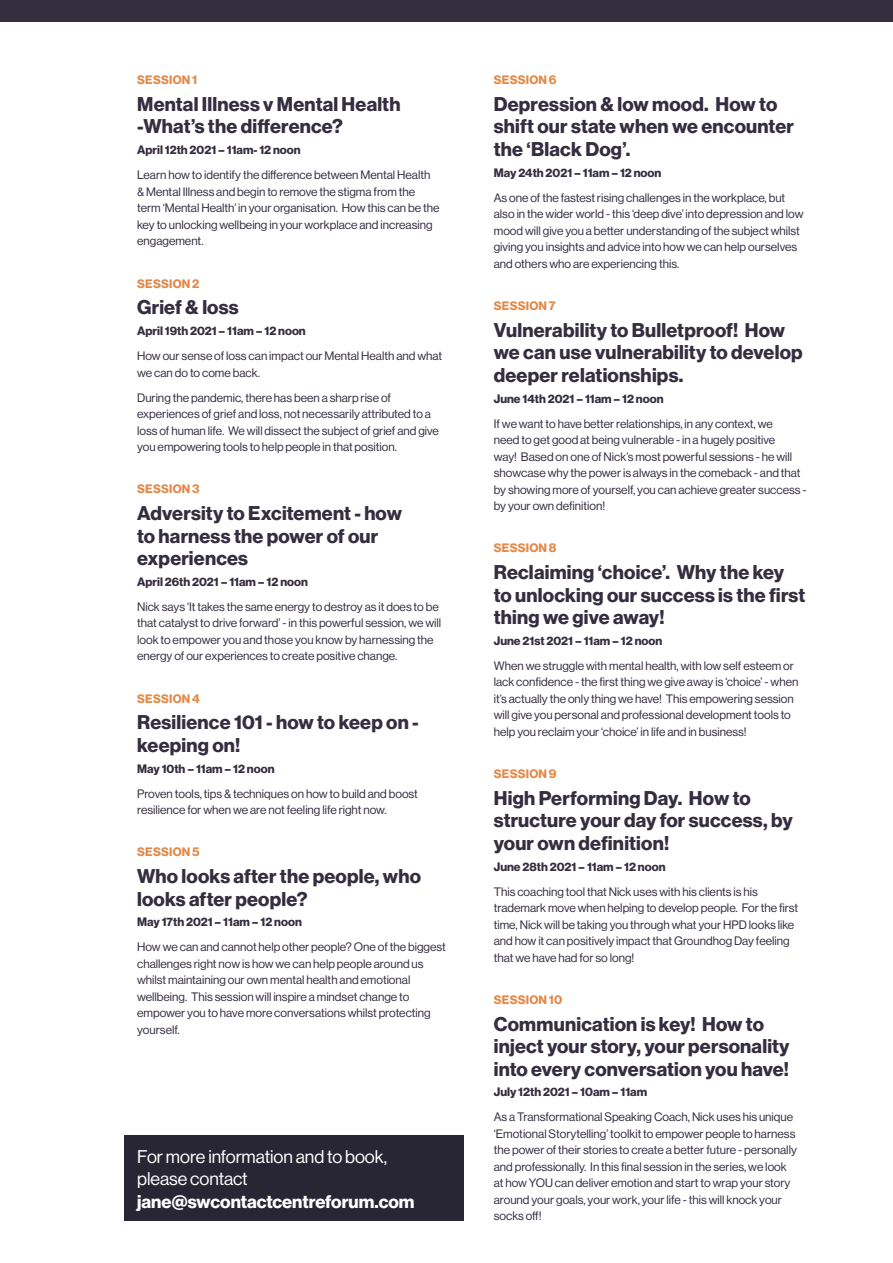
<style>
.page{position:relative;width:893px;height:1263px;background:#fff}
.page>*{position:absolute;margin:0;border:0;box-sizing:border-box;transform-origin:0 0}
.t1{font:700 19.5px/22.5px "Haas Grot Disp 75";letter-spacing:.01em;color:#352d40}
.t2{font:18px/22.5px "Haas Grot Disp 55 Roman";color:#fff}
.Body{font:12px/16.5px "Haas Grot Disp 55 Roman";color:#352d40}
.Time{font:700 12px "Haas Grot Disp 75";color:#352d40}
.Subtitle{font:700 12px "Haas Grot Disp 75";letter-spacing:.02em;color:#e28a4b}
.s1{font-family:"Haas Grot Disp 75";font-weight:700}
</style>
<div class="page">
<div style="left:0;top:0;width:893px;height:21px;background:#352d40"></div>
<div style="left:124px;top:1135px;width:340px;height:85px;background:#282634"></div>
<p class="Subtitle" style="left:137px;top:73px;width:62px">SESSION 1</p>
<p class="t1" style="left:137px;top:93px;width:265px">Mental Illness v Mental Health -What’s the difference?</p>
<p class="Time" style="left:137px;top:143px;width:165px">April 12th 2021 – 11am- 12 noon</p>
<p class="Body" style="left:137px;top:167px;width:304px">Learn how to identify the difference between Mental Health &amp; Mental Illness and begin to remove the stigma from the term ‘Mental Health’ in your organisation. How this can be the key to unlocking wellbeing in your workplace and increasing engagement.</p>
<p class="Subtitle" style="left:137px;top:276px;width:64px">SESSION 2</p>
<p class="t1" style="left:137px;top:296px;width:103px">Grief &amp; loss</p>
<p class="Time" style="left:137px;top:324px;width:170px">April 19th 2021 – 11am – 12 noon</p>
<p class="Body" style="left:137px;top:348px;width:307px">How our sense of loss can impact our Mental Health and what we can do to come back.</p>
<p class="Body" style="left:137px;top:389px;width:303px">During the pandemic, there has been a sharp rise of experiences of grief and loss, not necessarily attributed to a loss of human life. We will dissect the subject of grief and give you empowering tools to help people in that position.</p>
<p class="Subtitle" style="left:137px;top:482px;width:64px">SESSION 3</p>
<p class="t1" style="left:137px;top:502px;width:266px">Adversity to Excitement - how to harness the power of our experiences</p>
<p class="Time" style="left:137px;top:575px;width:172px">April 26th 2021 – 11am – 12 noon</p>
<p class="Body" style="left:137px;top:598px;width:306px">Nick says ‘It takes the same energy to destroy as it does to be that catalyst to drive forward’ - in this powerful session, we will look to empower you and those you know by harnessing the energy of our experiences to create positive change.</p>
<p class="Subtitle" style="left:137px;top:691px;width:64px">SESSION 4</p>
<p class="t1" style="left:137px;top:711px;width:283px">Resilience 101 - how to keep on - keeping on!</p>
<p class="Time" style="left:137px;top:761px;width:139px">May 10th – 11am – 12 noon</p>
<p class="Body" style="left:137px;top:785px;width:282px">Proven tools, tips &amp; techniques on how to build and boost resilience for when we are not feeling life right now.</p>
<p class="Subtitle" style="left:137px;top:845px;width:64px">SESSION 5</p>
<p class="t1" style="left:137px;top:865px;width:285px">Who looks after the people, who looks after people?</p>
<p class="Time" style="left:137px;top:915px;width:166px">May 17th 2021 – 11am – 12 noon</p>
<p class="Body" style="left:137px;top:939px;width:310px">How we can and cannot help other people? One of the biggest challenges right now is how we can help people around us whilst maintaining our own mental health and emotional wellbeing. This session will inspire a mindset change to empower you to have more conversations whilst protecting yourself.</p>
<p class="t2" style="left:137px;top:1145px;width:279px">For more information and to book, please contact <span class="s1">jane@swcontactcentreforum.com</span></p>
<p class="Subtitle" style="left:494px;top:73px;width:64px">SESSION 6</p>
<p class="t1" style="left:494px;top:93px;width:302px">Depression &amp; low mood. How to shift our state when we encounter the ‘Black Dog’.</p>
<p class="Time" style="left:494px;top:166px;width:169px">May 24th 2021 – 11am – 12 noon</p>
<p class="Body" style="left:494px;top:189px;width:311px">As one of the fastest rising challenges in the workplace, but also in the wider world - this ‘deep dive’ into depression and low mood will give you a better understanding of the subject whilst giving you insights and advice into how we can help ourselves and others who are experiencing this.</p>
<p class="Subtitle" style="left:494px;top:299px;width:63px">SESSION 7</p>
<p class="t1" style="left:494px;top:319px;width:310px">Vulnerability to Bulletproof! How we can use vulnerability to develop deeper relationships.</p>
<p class="Time" style="left:494px;top:391px;width:171px">June 14th 2021 – 11am – 12 noon</p>
<p class="Body" style="left:494px;top:415px;width:314px">If we want to have better relationships, in any context, we<br>need to get good at being vulnerable - in a hugely positive<br>way! Based on one of Nick’s most powerful sessions - he will showcase why the power is always in the comeback - and that by showing more of yourself, you can achieve greater success - by your own definition!</p>
<p class="Subtitle" style="left:494px;top:541px;width:64px">SESSION 8</p>
<p class="t1" style="left:494px;top:561px;width:313px">Reclaiming ‘choice’. Why the key to unlocking our success is the first thing we give away!</p>
<p class="Time" style="left:494px;top:634px;width:170px">June 21st 2021 – 11am – 12 noon</p>
<p class="Body" style="left:494px;top:657px;width:306px">When we struggle with mental health, with low self esteem or lack confidence - the first thing we give away is ‘choice’ - when it’s actually the only thing we have! This empowering session will give you personal and professional development tools to help you reclaim your ‘choice’ in life and in business!</p>
<p class="Subtitle" style="left:494px;top:767px;width:64px">SESSION 9</p>
<p class="t1" style="left:494px;top:787px;width:300px">High Performing Day. How to structure your day for success, by your own definition!</p>
<p class="Time" style="left:494px;top:859px;width:173px">June 28th 2021 – 11am – 12 noon</p>
<p class="Body" style="left:494px;top:883px;width:306px">This coaching tool that Nick uses with his clients is his trademark move when helping to develop people. For the first time, Nick will be taking you through what your HPD looks like and how it can positively impact that Groundhog Day feeling that we have had for so long!</p>
<p class="Subtitle" style="left:494px;top:993px;width:70px">SESSION 10</p>
<p class="t1" style="left:494px;top:1013px;width:297px">Communication is key! How to inject your story, your personality into every conversation you have!</p>
<p class="Time" style="left:494px;top:1085px;width:155px">July 12th 2021 – 10am – 11am</p>
<p class="Body" style="left:494px;top:1109px;width:305px">As a Transformational Speaking Coach, Nick uses his unique ‘Emotional Storytelling’ toolkit to empower people to harness the power of their stories to create a better future - personally and professionally. In this final session in the series, we look at how YOU can deliver emotion and start to wrap your story around your goals, your work, your life - this will knock your socks off!</p>
</div>
